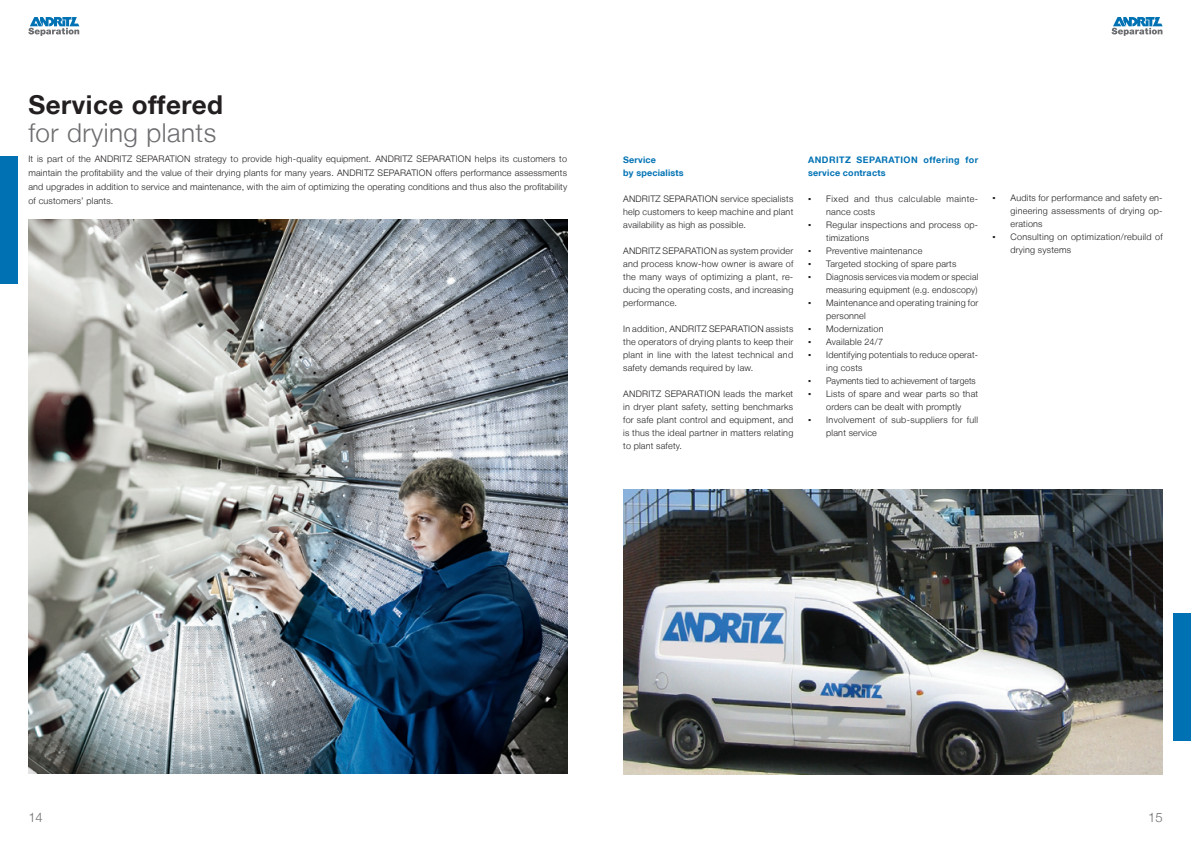
<style>
.page{position:relative;width:1191px;height:842px;background:#fff}
.page>*{position:absolute;margin:0;border:0;box-sizing:border-box;transform-origin:0 0}
.t1{font:300 26px "Helvetica Neue LT";letter-spacing:.02em;color:#6c6d70}
.t2{font:700 26px "Helvetica Neue LT";letter-spacing:.02em;color:#231f20}
.t3{font:300 13px "Helvetica Neue LT";color:#6c6d70}
.bullet_list{font:300 9px/13px "Helvetica Neue LT";letter-spacing:.025em;color:#231f20;text-align:justify}
.bullet_list-2{font:300 9px/13px "Helvetica Neue LT";letter-spacing:.025em;color:#231f20;text-align:right;scale:.96 1}
.bullet_list-3{font:700 9px/13px "Helvetica Neue LT";letter-spacing:.05em;color:#0072b4}
.bullet_list-4{font:300 9px/13px "Helvetica Neue LT";letter-spacing:.05em;color:#231f20}
.bullet_list-5{font:300 9px "Helvetica Neue LT";letter-spacing:.005em;color:#231f20;scale:.96 1}
.bullet_list-6{font:700 9px "Helvetica Neue LT";letter-spacing:.025em;color:#0072b4}
.s1{font-family:"Arial";font-weight:400}
</style>
<div class="page">
<svg style="left:1111px;top:17px;width:51px;height:19px"></svg>
<svg style="left:28px;top:17px;width:51px;height:19px"></svg>
<div style="left:0;top:156px;width:17px;height:127px;background:#0072b4"></div>
<img style="left:624px;top:489px;width:538px;height:285px">
<div style="left:1174px;top:613px;width:17px;height:127px;background:#0072b4"></div>
<img style="left:28px;top:219px;width:539px;height:555px">
<p class="t2" style="left:28px;top:88px;width:196px">Service offered</p>
<p class="t1" style="left:28px;top:117px;width:189px">for drying plants</p>
<p class="bullet_list" style="left:28px;top:152px;width:540px;line-height:14px">It is part of the ANDRITZ SEPARATION strategy to provide high-quality equipment. ANDRITZ SEPARATION helps its customers to maintain the profitability and the value of their drying plants for many years. ANDRITZ SEPARATION offers performance assessments and upgrades in addition to service and maintenance, with the aim of optimizing the operating conditions and thus also the profitability of customers’ plants.</p>
<p class="bullet_list-6" style="left:623px;top:154px;width:34px">Service</p>
<p class="bullet_list-6" style="left:623px;top:167px;width:62px">by specialists</p>
<p class="bullet_list" style="left:623px;top:192px;width:172px">ANDRITZ SEPARATION service specialists help customers to keep machine and plant availability as high as possible.</p>
<p class="bullet_list" style="left:623px;top:244px;width:172px">ANDRITZ SEPARATION as system provider and process know-how owner is aware of the many ways of optimizing a plant, re&shy;ducing the operating costs, and increasing performance.</p>
<p class="bullet_list" style="left:623px;top:322px;width:172px">In addition, ANDRITZ SEPARATION assists the operators of drying plants to keep their plant in line with the latest technical and safety demands required by law.</p>
<p class="bullet_list" style="left:623px;top:387px;width:172px">ANDRITZ SEPARATION leads the market in dryer plant safety, setting benchmarks for safe plant control and equipment, and is thus the ideal partner in matters relating to plant safety.</p>
<p class="bullet_list-3" style="left:808px;top:153px;width:172px">ANDRITZ SEPARATION offering for service contracts</p>
<p class="bullet_list-4" style="left:826px;top:192px;width:154px;text-indent:-18px"><span class="s1">▪</span> Fixed and thus calculable mainte&shy;nance costs</p>
<p class="bullet_list" style="left:826px;top:218px;width:154px;text-indent:-18px"><span class="s1">▪</span> Regular inspections and process op&shy;timizations</p>
<p class="bullet_list" style="left:808px;top:244px;width:116px"><span class="s1">▪</span> Preventive maintenance</p>
<p class="bullet_list" style="left:808px;top:257px;width:150px"><span class="s1">▪</span> Targeted stocking of spare parts</p>
<p class="bullet_list-2" style="left:808px;top:270px;width:179px"><span class="s1">▪</span> Diagnosis services via modem or special measuring equipment (e.g. endoscopy)</p>
<p class="bullet_list" style="left:826px;top:296px;width:154px;text-indent:-18px"><span class="s1">▪</span> Maintenance and operating training for personnel</p>
<p class="bullet_list" style="left:808px;top:322px;width:77px"><span class="s1">▪</span> Modernization</p>
<p class="bullet_list" style="left:808px;top:335px;width:76px"><span class="s1">▪</span> Available 24/7</p>
<p class="bullet_list" style="left:826px;top:348px;width:154px;text-indent:-18px"><span class="s1">▪</span> Identifying potentials to reduce operat&shy;ing costs</p>
<p class="bullet_list-5" style="left:808px;top:375px;width:176px"><span class="s1">▪</span> Payments tied to achievement of targets</p>
<p class="bullet_list" style="left:808px;top:387px;width:172px;text-align:center"><span class="s1">▪</span> Lists of spare and wear parts so that orders can be dealt with promptly</p>
<p class="bullet_list" style="left:826px;top:413px;width:154px;text-indent:-18px"><span class="s1">▪</span> Involvement of sub-suppliers for full plant service</p>
<p class="bullet_list" style="left:1010px;top:191px;width:154px;text-indent:-18px"><span class="s1">▪</span> Audits for performance and safety en&shy;gineering assessments of drying op&shy;erations</p>
<p class="bullet_list" style="left:1010px;top:230px;width:154px;text-indent:-18px"><span class="s1">▪</span> Consulting on optimization/rebuild of drying systems</p>
<h2 class="t3" style="left:28px;top:809px;width:16px">14</h2>
<h2 class="t3" style="left:1148px;top:809px;width:16px">15</h2>
</div>
